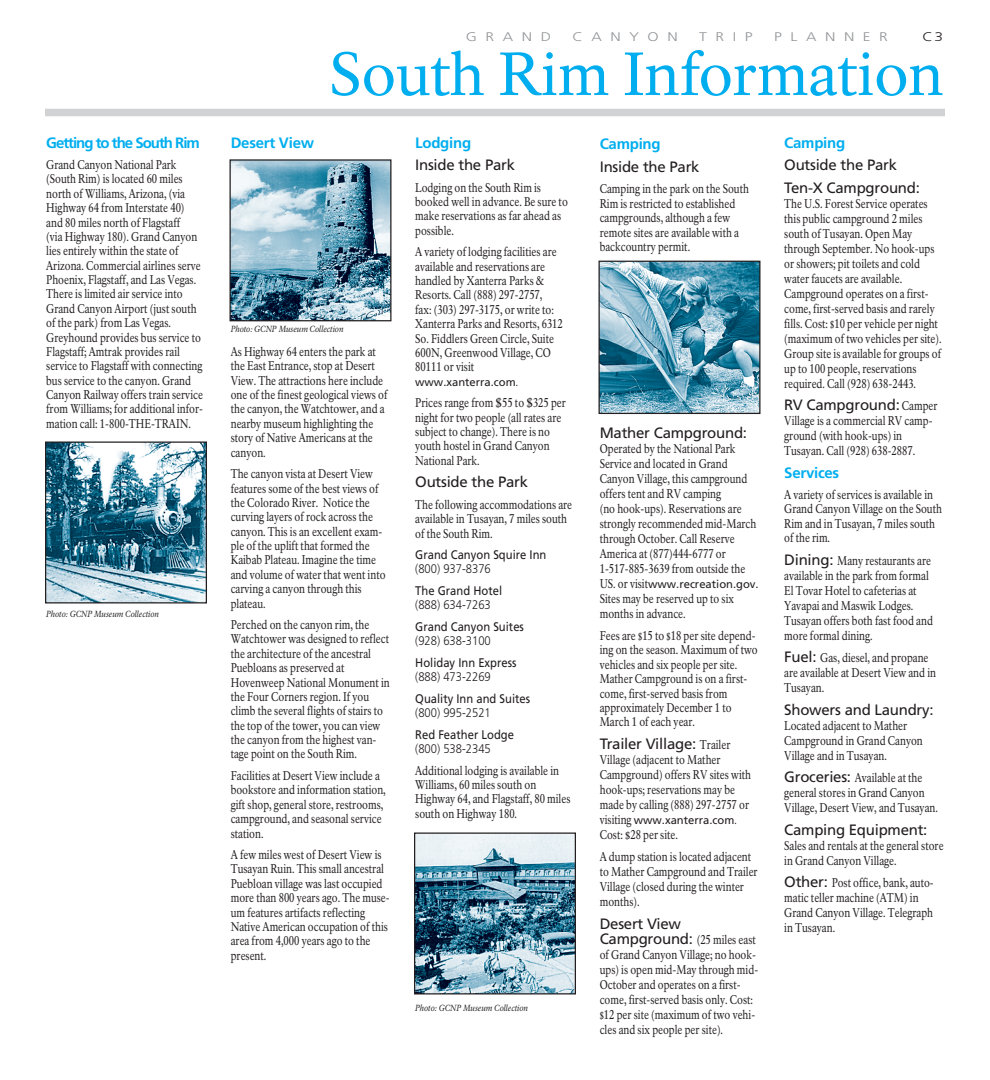
<style>
.page{position:relative;width:990px;height:1080px;background:#fff}
.page>*{position:absolute;margin:0;border:0;box-sizing:border-box;transform-origin:0 0}
.t1{font:60px "NPS Rawlinson";letter-spacing:-.005em;color:#00aeef}
.t2{font:15px/22.5px "Frutiger";letter-spacing:-.015em;color:#231f20}
.t3{font:700 15px "Frutiger";letter-spacing:-.065em;color:#00aeef}
.t4{font:700 15px "Frutiger";letter-spacing:-.015em;color:#00aeef}
.t5{font:12.5px/14.4px "NPS Rawlinson T";color:#231f20;scale:.8 1}
.t6{font:12.5px/14.4px "Frutiger";color:#231f20;scale:.9 1}
.t7{font:300 12.5px "Frutiger";letter-spacing:.555em;color:#939598;scale:1.24 1}
.t8{font:300 12.5px "Frutiger";color:#231f20;scale:1.24 1}
.t9{font:11.25px "Frutiger";color:#231f20}
.t10{font:italic 8.75px "NPS Rawlinson";color:#231f20;scale:.9 1}
.s1{font-weight:700;color:#00aeef}
.s2{font-family:"NPS Rawlinson T"}
.s3{font-weight:300}
.s4{font-family:"NPS Rawlinson T";font-size:12.5px}
.s5{font-size:10px}
.s6{font-family:"Frutiger";font-size:15px}
</style>
<div class="page">
<div style="left:45px;top:109px;width:900px;height:7px;background:#d1d2d4"></div>
<img style="left:47px;top:443px;width:158px;height:158px">
<div style="left:45px;top:441px;width:162px;height:162px;border:1px solid #231f20"></div>
<img style="left:232px;top:161px;width:158px;height:158px">
<div style="left:230px;top:159px;width:162px;height:162px;border:1px solid #231f20"></div>
<img style="left:416px;top:834px;width:158px;height:158px">
<div style="left:414px;top:832px;width:162px;height:162px;border:1px solid #231f20"></div>
<img style="left:600px;top:263px;width:159px;height:149px">
<div style="left:598px;top:261px;width:163px;height:153px;border:1px solid #231f20"></div>
<p class="t3" style="left:46px;top:136px;width:155px">Getting to the South Rim</p>
<p class="t5" style="left:46px;top:159px;width:198px">Grand Canyon National Park (South Rim) is located 60 miles north of Williams, Arizona, (via<br>Highway 64 from Interstate 40) and 80 miles north of Flagstaff<br>(via Highway 180). Grand Canyon lies entirely within the state of<br>Arizona. Commercial airlines serve<br>Phoenix, Flagstaff, and Las Vegas.<br>There is limited air service into<br>Grand Canyon Airport (just south of the park) from Las Vegas.<br>Greyhound provides bus service to<br>Flagstaff; Amtrak provides rail service to Flagstaff with connecting bus service to the canyon. Grand<br>Canyon Railway offers train service from Williams; for additional infor&shy;mation call: 1-800-THE-TRAIN.</p>
<p class="t10" style="left:46px;top:610px;width:127px">Photo: GCNP Museum Collection</p>
<p class="t7" style="left:466px;top:32px;width:70px">GRAND</p>
<p class="t7" style="left:573px;top:32px;width:86px">CANYON</p>
<p class="t7" style="left:699px;top:32px;width:45px">TRIP</p>
<p class="t7" style="left:774px;top:32px;width:93px">PLANNER</p>
<p class="t8" style="left:922px;top:32px;width:18px">C3</p>
<p class="t1" style="left:329px;top:52px;width:616px">South Rim Information</p>
<p class="t4" style="left:231px;top:136px;width:85px">Desert View</p>
<p class="t10" style="left:231px;top:326px;width:127px">Photo: GCNP Museum Collection</p>
<p class="t5" style="left:231px;top:346px;width:197px">As Highway 64 enters the park at the East Entrance, stop at Desert<br>View. The attractions here include one of the finest geological views of the canyon, the Watchtower, and a nearby museum highlighting the story of Native Americans at the canyon.</p>
<p class="t5" style="left:231px;top:468px;width:195px">The canyon vista at Desert View features some of the best views of the Colorado River. Notice the curving layers of rock across the canyon. This is an excellent exam&shy;ple of the uplift that formed the<br>Kaibab Plateau. Imagine the time and volume of water that went into carving a canyon through this plateau.</p>
<p class="t5" style="left:231px;top:619px;width:200px">Perched on the canyon rim, the<br>Watchtower was designed to reflect the architecture of the ancestral<br>Puebloans as preserved at<br>Hovenweep National Monument in the Four Corners region. If you climb the several flights of stairs to the top of the tower, you can view the canyon from the highest van&shy;tage point on the South Rim.</p>
<p class="t5" style="left:231px;top:770px;width:195px">Facilities at Desert View include a bookstore and information station, gift shop, general store, restrooms, campground, and seasonal service station.</p>
<p class="t5" style="left:231px;top:849px;width:200px">A few miles west of Desert View is<br>Tusayan Ruin. This small ancestral<br>Puebloan village was last occupied more than 800 years ago. The muse&shy;um features artifacts reflecting<br>Native American occupation of this area from 4,000 years ago to the present.</p>
<p class="t2" style="left:415px;top:132px;width:101px"><span class="s1">Lodging<br></span>Inside the Park</p>
<p class="t5" style="left:415px;top:181px;width:192px">Lodging on the South Rim is booked well in advance. Be sure to make reservations as far ahead as possible.</p>
<p class="t5" style="left:415px;top:246px;width:186px">A variety of lodging facilities are available and reservations are handled by Xanterra Parks &amp;<br>Resorts. Call (888) 297-2757,<br>fax: (303) 297-3175, or write to:<br>Xanterra Parks and Resorts, 6312<br>So. Fiddlers Green Circle, Suite<br>600N, Greenwood Village, CO<br>80111 or visit</p>
<p class="t9" style="left:415px;top:377px;width:104px">www.xanterra.com<span class="s2">.</span></p>
<p class="t5" style="left:415px;top:397px;width:190px">Prices range from $55 to $325 per night for two people (all rates are subject to change). There is no youth hostel in Grand Canyon<br>National Park.</p>
<p class="t2" style="left:415px;top:472px;width:114px">Outside the Park</p>
<p class="t5" style="left:415px;top:498px;width:198px">The following accommodations are available in Tusayan, 7 miles south of the South Rim.</p>
<p class="t6" style="left:415px;top:548px;width:147px">Grand Canyon Squire Inn <span class="s3">(800) 937-8376</span></p>
<p class="t6" style="left:415px;top:584px;width:98px">The Grand Hotel <span class="s3">(888) 634-7263</span></p>
<p class="t6" style="left:415px;top:620px;width:122px">Grand Canyon Suites <span class="s3">(928) 638-3100</span></p>
<p class="t6" style="left:415px;top:656px;width:114px">Holiday Inn Express <span class="s3">(888) 473-2269</span></p>
<p class="t6" style="left:415px;top:692px;width:129px">Quality Inn and Suites <span class="s3">(800) 995-2521</span></p>
<p class="t6" style="left:415px;top:728px;width:111px">Red Feather Lodge <span class="s3">(800) 538-2345</span></p>
<p class="t5" style="left:415px;top:764px;width:196px">Additional lodging is available in<br>Williams, 60 miles south on<br>Highway 64, and Flagstaff, 80 miles south on Highway 180.</p>
<p class="t10" style="left:415px;top:1005px;width:127px">Photo: GCNP Museum Collection</p>
<p class="t2" style="left:600px;top:134px;width:101px"><span class="s1">Camping<br></span>Inside the Park</p>
<p class="t5" style="left:600px;top:183px;width:188px">Camping in the park on the South<br>Rim is restricted to established campgrounds, although a few remote sites are available with a backcountry permit.</p>
<p class="t2" style="left:600px;top:423px;width:149px">Mather Campground:</p>
<p class="t5" style="left:600px;top:443px;width:197px;line-height:15px">Operated by the National Park<br>Service and located in Grand<br>Canyon Village, this campground offers tent and RV camping<br>(no hook-ups). Reservations are strongly recommended mid-March through October. Call Reserve<br>America at (877)444-6777 or<br>1-517-885-3639 from outside the</p>
<p class="t9" style="left:600px;top:580px;width:161px"><span class="s4">US. or visit</span>www.recreation.gov.</p>
<p class="t5" style="left:600px;top:593px;width:169px;line-height:15px">Sites may be reserved up to six months in advance.</p>
<p class="t5" style="left:600px;top:630px;width:199px">Fees are <span class="s5">$</span>15 to <span class="s5">$</span>18 per site depend&shy;ing on the season. Maximum of two vehicles and six people per site.<br>Mather Campground is on a first&shy;come, first-served basis from approximately December 1 to<br>March 1 of each year.</p>
<p class="t2" style="left:600px;top:733px;width:132px">Trailer Village: <span class="s4">Trailer</span></p>
<p class="t5" style="left:600px;top:753px;width:191px;line-height:15px">Village (adjacent to Mather<br>Campground) offers RV sites with hook-ups; reservations may be made by calling (888) 297-2757 or</p>
<p class="t9" style="left:600px;top:815px;width:138px"><span class="s4">visiting</span> www.xanterra.com<span class="s2">.</span></p>
<p class="t5" style="left:600px;top:824px;width:191px;line-height:22.5px">Cost: <span class="s5">$</span>28 per site.<br>A dump station is located adjacent</p>
<p class="t5" style="left:600px;top:866px;width:199px;line-height:15px">to Mather Campground and Trailer<br>Village (closed during the winter months).</p>
<p class="t2" style="left:600px;top:913px;width:83px">Desert View</p>
<p class="t5" style="left:600px;top:933px;width:200px;line-height:15px"><span class="s6">Campground:</span> (25 miles east of Grand Canyon Village; no hook&shy;ups) is open mid-May through mid-<br>October and operates on a first&shy;come, first-served basis only. Cost: <span class="s5">$</span>12 per site (maximum of two vehi&shy;cles and six people per site).</p>
<p class="t2" style="left:784px;top:132px;width:137px"><span class="s1">Camping<br></span>Outside the Park<br>Ten-X Campground:</p>
<p class="t5" style="left:784px;top:197px;width:198px;line-height:15px">The U.S. Forest Service operates this public campground 2 miles south of Tusayan. Open May through September. No hook-ups or showers; pit toilets and cold water faucets are available.<br>Campground operates on a first&shy;come, first-served basis and rarely fills. Cost: <span class="s5">$</span>10 per vehicle per night (maximum of two vehicles per site).<br>Group site is available for groups of up to 100 people, reservations required. Call (928) 638-2443.</p>
<p class="t2" style="left:784px;top:395px;width:155px">RV Campground: <span class="s4">Camper</span></p>
<p class="t5" style="left:784px;top:414px;width:187px;line-height:15px">Village is a commercial RV camp&shy;ground (with hook-ups) in<br>Tusayan. Call (928) 638-2887.</p>
<p class="t4" style="left:784px;top:466px;width:56px">Services</p>
<p class="t5" style="left:784px;top:489px;width:199px">A variety of services is available in<br>Grand Canyon Village on the South<br>Rim and in Tusayan, 7 miles south of the rim.</p>
<p class="t5" style="left:784px;top:554px;width:187px;line-height:15px"><span class="s6">Dining:</span> Many restaurants are available in the park from formal<br>El Tovar Hotel to cafeterias at<br>Yavapai and Maswik Lodges.<br>Tusayan offers both fast food and more formal dining.</p>
<p class="t5" style="left:784px;top:651px;width:191px;line-height:15px"><span class="s6">Fuel:</span> Gas, diesel, and propane are available at Desert View and in<br>Tusayan.</p>
<p class="t2" style="left:784px;top:699px;width:151px">Showers and Laundry:</p>
<p class="t5" style="left:784px;top:719px;width:175px;line-height:15px">Located adjacent to Mather<br>Campground in Grand Canyon<br>Village and in Tusayan.</p>
<p class="t5" style="left:784px;top:771px;width:194px;line-height:15px"><span class="s6">Groceries:</span> Available at the general stores in Grand Canyon<br>Village, Desert View, and Tusayan.</p>
<p class="t2" style="left:784px;top:819px;width:145px">Camping Equipment:</p>
<p class="t5" style="left:784px;top:839px;width:201px;line-height:15px">Sales and rentals at the general store in Grand Canyon Village.</p>
<p class="t5" style="left:784px;top:876px;width:189px;line-height:15px"><span class="s6">Other:</span> Post office, bank, auto&shy;matic teller machine (ATM) in<br>Grand Canyon Village. Telegraph in Tusayan.</p>
</div>
